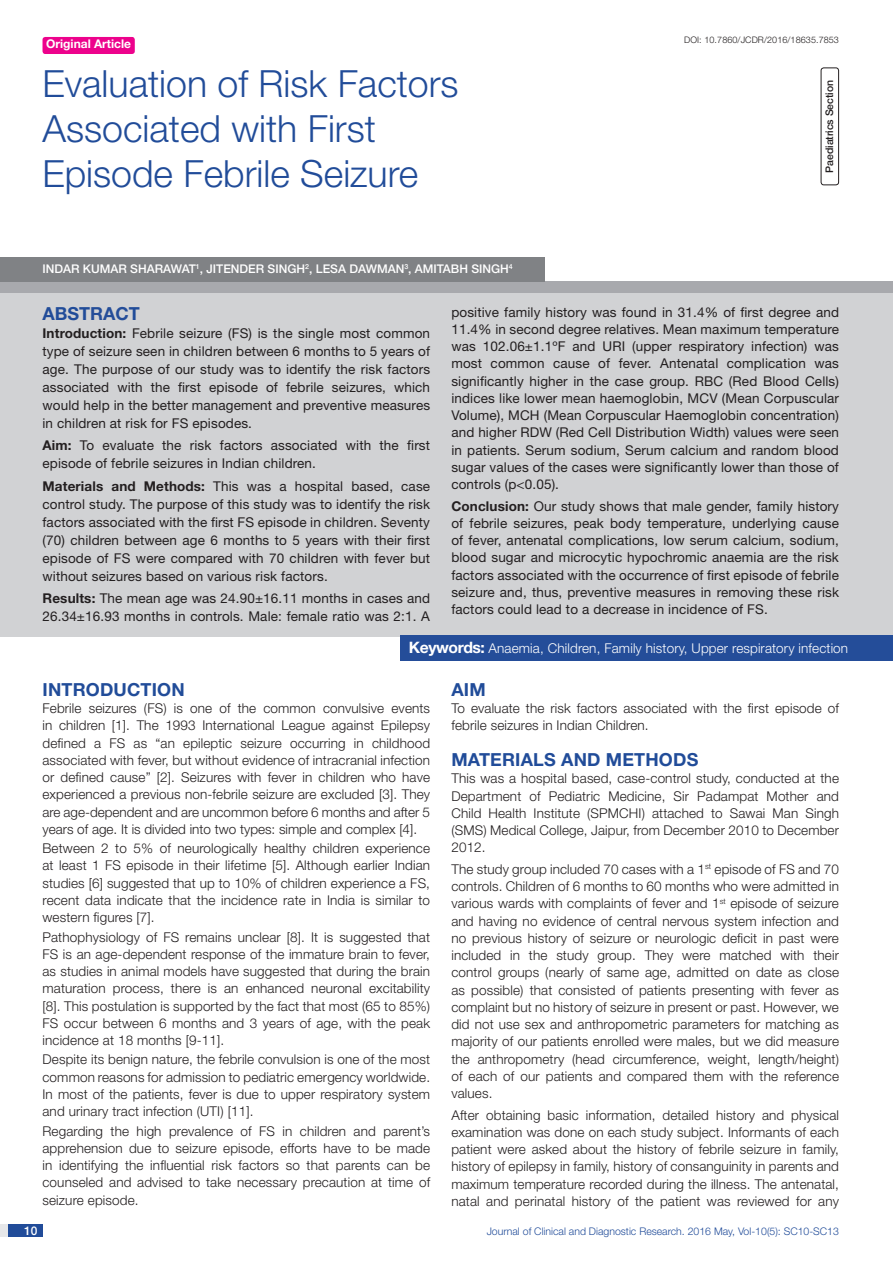
<style>
.page{position:relative;width:893px;height:1263px;background:#fff}
.page>*{position:absolute;margin:0;border:0;box-sizing:border-box;transform-origin:0 0}
.t1{font:300 37.5px "Helvetica Neue";color:#214c99}
.Level_1{font:700 18px "Helvetica Neue";letter-spacing:.01em;color:#214c99}
.Abstract_head{font:700 18px "Helvetica Neue";color:#214c99}
.Body_text{font:300 13.5px/17.2px "Helvetica Neue";letter-spacing:.01em;color:#231f20;text-align:justify}
.Abstract_Text{font:13.5px/17.2px "Helvetica Neue";letter-spacing:.01em;color:#231f20;text-align:justify}
.t2{font:300 13.5px "Helvetica Neue";letter-spacing:.01em;color:#fff}
.Author{font:500 12px "Helvetica Neue";color:#fff}
.t3{font:700 12px "Helvetica Neue";color:#fff}
.t4{font:300 10.5px "Helvetica Neue";color:#214c99}
.t5{font:500 10.5px "Helvetica Neue";letter-spacing:-.01em;color:#231f20}
.DOI{font:300 9px "Helvetica Neue";letter-spacing:.01em;color:#231f20}
.s1{color:#244d99}
.s2{font-weight:700}
.s3{font-weight:700;font-size:15.75px}
</style>
<div class="page">
<div style="left:0;top:1224px;width:43px;height:13px;background:#e6e7e9"></div>
<div style="left:8px;top:1224px;width:35px;height:13px;background:#214c99"></div>
<div style="left:43px;top:37px;width:92px;height:17px;background:#ed028c;border-radius:3px"></div>
<div style="left:0;top:281px;width:893px;height:12px;background:#a8a9ad"></div>
<div style="left:0;top:293px;width:893px;height:344px;background:#d1d2d4"></div>
<div style="left:400px;top:635px;width:493px;height:25px;background:#244d99"></div>
<div style="left:0;top:258px;width:544px;height:24px;background:#808285"></div>
<div style="left:821px;top:68px;width:18px;height:117px;border:1px solid #231f20;border-radius:3px"></div>
<p class="t3" style="left:46px;top:37px;width:87px">Original Article</p>
<p class="t1" style="left:43px;top:61px;width:418px">Evaluation of Risk Factors</p>
<p class="t1" style="left:43px;top:106px;width:335px">Associated with First</p>
<p class="t1" style="left:43px;top:151px;width:377px">Episode Febrile Seizure</p>
<p class="DOI" style="left:684px;top:35px;width:156px">DOI: 10.7860/JCDR/2016/18635.7853</p>
<p class="t5" style="left:823px;top:172px;width:94px;rotate:-90deg">PAEDIATRICS SECTION</p>
<p class="Author" style="left:43px;top:262px;width:472px">INDAR KUMAR SHARAWAT<sup>1</sup>, JITENDER SINGH<sup>2</sup>, LESA DAWMAN<sup>3</sup>, AMITABH SINGH<sup>4</sup></p>
<p class="Abstract_head" style="left:43px;top:302px;width:99px">ABST<span class="s1">RAC</span>T</p>
<p class="Abstract_Text" style="left:43px;top:324px;width:389px;line-height:18px"><span class="s2">Introduction:</span> Febrile seizure (FS) is the single most common type of seizure seen in children between 6 months to 5 years of age. The purpose of our study was to identify the risk factors associated with the first episode of febrile seizures, which would help in the better management and preventive measures in children at risk for FS episodes.</p>
<p class="Abstract_Text" style="left:43px;top:436px;width:389px;line-height:18px"><span class="s2">Aim:</span> To evaluate the risk factors associated with the first episode of febrile seizures in Indian children.</p>
<p class="Abstract_Text" style="left:43px;top:477px;width:389px;line-height:18px"><span class="s2">Materials and Methods:</span> This was a hospital based, case control study. The purpose of this study was to identify the risk factors associated with the first FS episode in children. Seventy (70) children between age 6 months to 5 years with their first episode of FS were compared with 70 children with fever but without seizures based on various risk factors.</p>
<p class="Abstract_Text" style="left:43px;top:589px;width:389px;line-height:18px"><span class="s2">Results:</span> The mean age was 24.90±16.11 months in cases and<br>26.34±16.93 months in controls. Male: female ratio was 2:1. A</p>
<p class="Abstract_Text" style="left:451px;top:303px;width:389px">positive family history was found in 31.4% of first degree and 11.4% in second degree relatives. Mean maximum temperature was 102.06±1.1ºF and URI (upper respiratory infection) was most common cause of fever. Antenatal complication was significantly higher in the case group. RBC (Red Blood Cells) indices like lower mean haemoglobin, MCV (Mean Corpuscular Volume), MCH (Mean Corpuscular Haemoglobin concentration) and higher RDW (Red Cell Distribution Width) values were seen in patients. Serum sodium, Serum calcium and random blood sugar values of the cases were significantly lower than those of controls (p&lt;0.05).</p>
<p class="Abstract_Text" style="left:451px;top:497px;width:389px"><span class="s2">Conclusion:</span> Our study shows that male gender, family history of febrile seizures, peak body temperature, underlying cause of fever, antenatal complications, low serum calcium, sodium, blood sugar and microcytic hypochromic anaemia are the risk factors associated with the occurrence of first episode of febrile seizure and, thus, preventive measures in removing these risk factors could lead to a decrease in incidence of FS.</p>
<p class="t2" style="left:409px;top:640px;width:441px"><span class="s3">Keywords:</span> Anaemia, Children, Family history, Upper respiratory infection</p>
<p class="Level_1" style="left:43px;top:678px;width:144px">INTRODUCTION</p>
<p class="Body_text" style="left:43px;top:699px;width:389px">Febrile seizures (FS) is one of the common convulsive events in children [1]. The 1993 International League against Epilepsy defined a FS as “an epileptic seizure occurring in childhood associated with fever, but without evidence of intracranial infection or defined cause” [2]. Seizures with fever in children who have experienced a previous non-febrile seizure are excluded [3]. They are age-dependent and are uncommon before 6 months and after 5 years of age. It is divided into two types: simple and complex [4].</p>
<p class="Body_text" style="left:43px;top:839px;width:389px">Between 2 to 5% of neurologically healthy children experience at least 1 FS episode in their lifetime [5]. Although earlier Indian studies [6] suggested that up to 10% of children experience a FS, recent data indicate that the incidence rate in India is similar to western figures [7].</p>
<p class="Body_text" style="left:43px;top:928px;width:389px">Pathophysiology of FS remains unclear [8]. It is suggested that FS is an age-dependent response of the immature brain to fever, as studies in animal models have suggested that during the brain maturation process, there is an enhanced neuronal excitability [8]. This postulation is supported by the fact that most (65 to 85%)<br>FS occur between 6 months and 3 years of age, with the peak incidence at 18 months [9-11].</p>
<p class="Body_text" style="left:43px;top:1051px;width:389px">Despite its benign nature, the febrile convulsion is one of the most common reasons for admission to pediatric emergency worldwide.<br>In most of the patients, fever is due to upper respiratory system and urinary tract infection (UTI) [11].</p>
<p class="Body_text" style="left:43px;top:1122px;width:389px">Regarding the high prevalence of FS in children and parent’s apprehension due to seizure episode, efforts have to be made in identifying the influential risk factors so that parents can be counseled and advised to take necessary precaution at time of seizure episode.</p>
<p class="Level_1" style="left:451px;top:678px;width:36px">Aim</p>
<p class="Body_text" style="left:451px;top:699px;width:389px">To evaluate the risk factors associated with the first episode of febrile seizures in Indian Children.</p>
<p class="Level_1" style="left:451px;top:748px;width:248px">MATERIALS AND METHODS</p>
<p class="Body_text" style="left:451px;top:769px;width:389px">This was a hospital based, case-control study, conducted at the Department of Pediatric Medicine, Sir Padampat Mother and Child Health Institute (SPMCHI) attached to Sawai Man Singh (SMS) Medical College, Jaipur, from December 2010 to December 2012.</p>
<p class="Body_text" style="left:451px;top:860px;width:389px">The study group included 70 cases with a 1<sup>st</sup> episode of FS and 70 controls. Children of 6 months to 60 months who were admitted in various wards with complaints of fever and 1<sup>st</sup> episode of seizure and having no evidence of central nervous system infection and no previous history of seizure or neurologic deficit in past were included in the study group. They were matched with their control groups (nearly of same age, admitted on date as close as possible) that consisted of patients presenting with fever as complaint but no history of seizure in present or past. However, we did not use sex and anthropometric parameters for matching as majority of our patients enrolled were males, but we did measure the anthropometry (head circumference, weight, length/height) of each of our patients and compared them with the reference values.</p>
<p class="Body_text" style="left:451px;top:1106px;width:389px">After obtaining basic information, detailed history and physical examination was done on each study subject. Informants of each patient were asked about the history of febrile seizure in family, history of epilepsy in family, history of consanguinity in parents and maximum temperature recorded during the illness. The antenatal, natal and perinatal history of the patient was reviewed for any</p>
<p class="Author" style="left:24px;top:1223px;width:15px">10</p>
<p class="t4" style="left:487px;top:1225px;width:354px">Journal of Clinical and Diagnostic Research. 2016 May, Vol-10(5): SC10-SC13</p>
</div>
